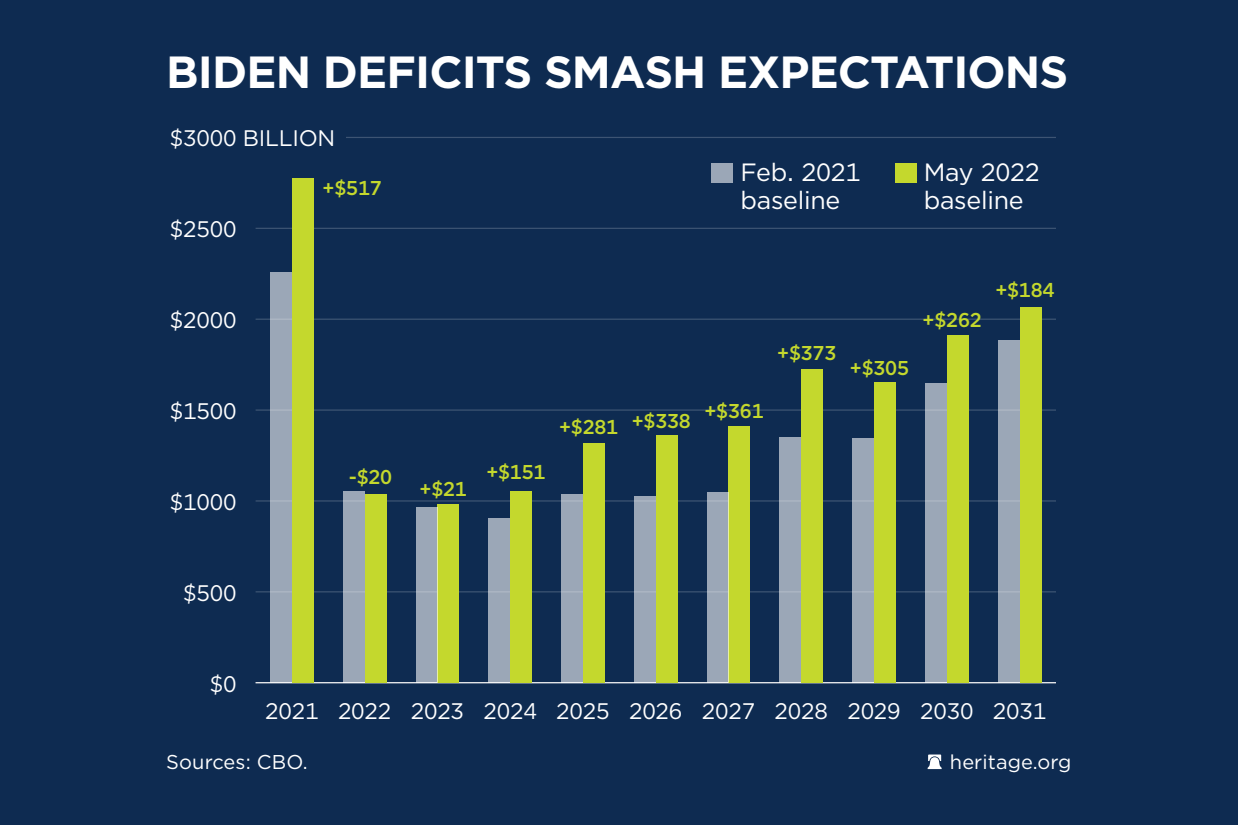
<style>
.page{position:relative;width:1238px;height:825px;background:#0e2b51}
.page>*{position:absolute;margin:0;border:0;box-sizing:border-box;transform-origin:0 0}
.t1{font:700 45px "Gotham";letter-spacing:-.02em;color:#fff}
.t2{font:25px/27.5px "Gotham";letter-spacing:-.01em;color:#fff}
.t3{font:22.5px "Gotham";letter-spacing:-.01em;color:#fff}
.t4{font:500 20px "Gotham";letter-spacing:-.01em;color:#c4d82d}
.t5{font:20px "Gotham";letter-spacing:.005em;color:#fff}
</style>
<div class="page">
<svg style="left:927px;top:755px;width:14px;height:14px"></svg>
<hr style="left:255px;top:682px;width:801px;height:1px;background:#fff">
<hr style="left:255px;top:591px;width:801px;height:1px;background:#fff">
<hr style="left:255px;top:500px;width:801px;height:2px;background:#fff">
<hr style="left:255px;top:409px;width:801px;height:2px;background:#fff">
<hr style="left:255px;top:319px;width:801px;height:1px;background:#fff">
<hr style="left:255px;top:228px;width:801px;height:1px;background:#fff">
<hr style="left:255px;top:137px;width:801px;height:1px;background:#fff">
<div style="left:292px;top:178px;width:22px;height:505px;background:#c4d82d"></div>
<div style="left:365px;top:494px;width:21px;height:189px;background:#c4d82d"></div>
<div style="left:437px;top:504px;width:22px;height:179px;background:#c4d82d"></div>
<div style="left:510px;top:491px;width:22px;height:192px;background:#c4d82d"></div>
<div style="left:583px;top:443px;width:22px;height:240px;background:#c4d82d"></div>
<div style="left:656px;top:435px;width:21px;height:248px;background:#c4d82d"></div>
<div style="left:728px;top:427px;width:22px;height:256px;background:#c4d82d"></div>
<div style="left:801px;top:369px;width:22px;height:314px;background:#c4d82d"></div>
<div style="left:874px;top:383px;width:22px;height:300px;background:#c4d82d"></div>
<div style="left:946px;top:335px;width:22px;height:348px;background:#c4d82d"></div>
<div style="left:1019px;top:307px;width:22px;height:376px;background:#c4d82d"></div>
<div style="left:270px;top:272px;width:22px;height:411px;background:#9ba7b7"></div>
<div style="left:343px;top:491px;width:22px;height:192px;background:#9ba7b7"></div>
<div style="left:415px;top:508px;width:22px;height:175px;background:#9ba7b7"></div>
<div style="left:488px;top:518px;width:22px;height:165px;background:#9ba7b7"></div>
<div style="left:561px;top:494px;width:22px;height:189px;background:#9ba7b7"></div>
<div style="left:634px;top:496px;width:22px;height:187px;background:#9ba7b7"></div>
<div style="left:706px;top:492px;width:22px;height:191px;background:#9ba7b7"></div>
<div style="left:779px;top:437px;width:22px;height:246px;background:#9ba7b7"></div>
<div style="left:852px;top:438px;width:22px;height:245px;background:#9ba7b7"></div>
<div style="left:925px;top:383px;width:21px;height:300px;background:#9ba7b7"></div>
<div style="left:997px;top:340px;width:22px;height:343px;background:#9ba7b7"></div>
<div style="left:711px;top:163px;width:22px;height:20px;background:#9ba7b7"></div>
<div style="left:894px;top:163px;width:22px;height:20px;background:#c4d82d"></div>
<div style="left:238px;top:135px;width:108px;height:7px;background:#0e2b51"></div>
<h1 class="t1" style="left:166px;top:42px;width:903px">BIDEN DEFICITS SMASH EXPECTATIONS</h1>
<p class="t3" style="left:170px;top:124px;width:167px">$3000 BILLION</p>
<p class="t3" style="left:170px;top:215px;width:68px">$2500</p>
<p class="t3" style="left:170px;top:306px;width:68px">$2000</p>
<p class="t3" style="left:170px;top:397px;width:68px">$1500</p>
<p class="t3" style="left:170px;top:488px;width:68px">$1000</p>
<p class="t3" style="left:183px;top:578px;width:55px">$500</p>
<p class="t3" style="left:210px;top:669px;width:28px">$0</p>
<p class="t4" style="left:323px;top:175px;width:61px">+$517</p>
<p class="t4" style="left:349px;top:464px;width:45px">-$20</p>
<p class="t2" style="left:740px;top:158px;width:122px">Feb. 2021 baseline</p>
<p class="t2" style="left:923px;top:158px;width:118px">May 2022 baseline</p>
<p class="t4" style="left:419px;top:475px;width:49px">+$21</p>
<p class="t4" style="left:777px;top:340px;width:61px">+$373</p>
<p class="t4" style="left:486px;top:458px;width:61px">+$151</p>
<p class="t4" style="left:559px;top:411px;width:133px">+$281 +$338</p>
<p class="t4" style="left:704px;top:398px;width:61px">+$361</p>
<p class="t4" style="left:850px;top:355px;width:61px">+$305</p>
<p class="t4" style="left:922px;top:307px;width:61px">+$262</p>
<p class="t4" style="left:995px;top:276px;width:61px">+$184</p>
<p class="t3" style="left:265px;top:697px;width:782px">2021 2022 2023 2024 2025 2026 2027 2028 2029 2030 2031</p>
<p class="t5" style="left:166px;top:749px;width:143px">Sources: CBO.</p>
<p class="t5" style="left:950px;top:749px;width:123px">heritage.org</p>
</div>
